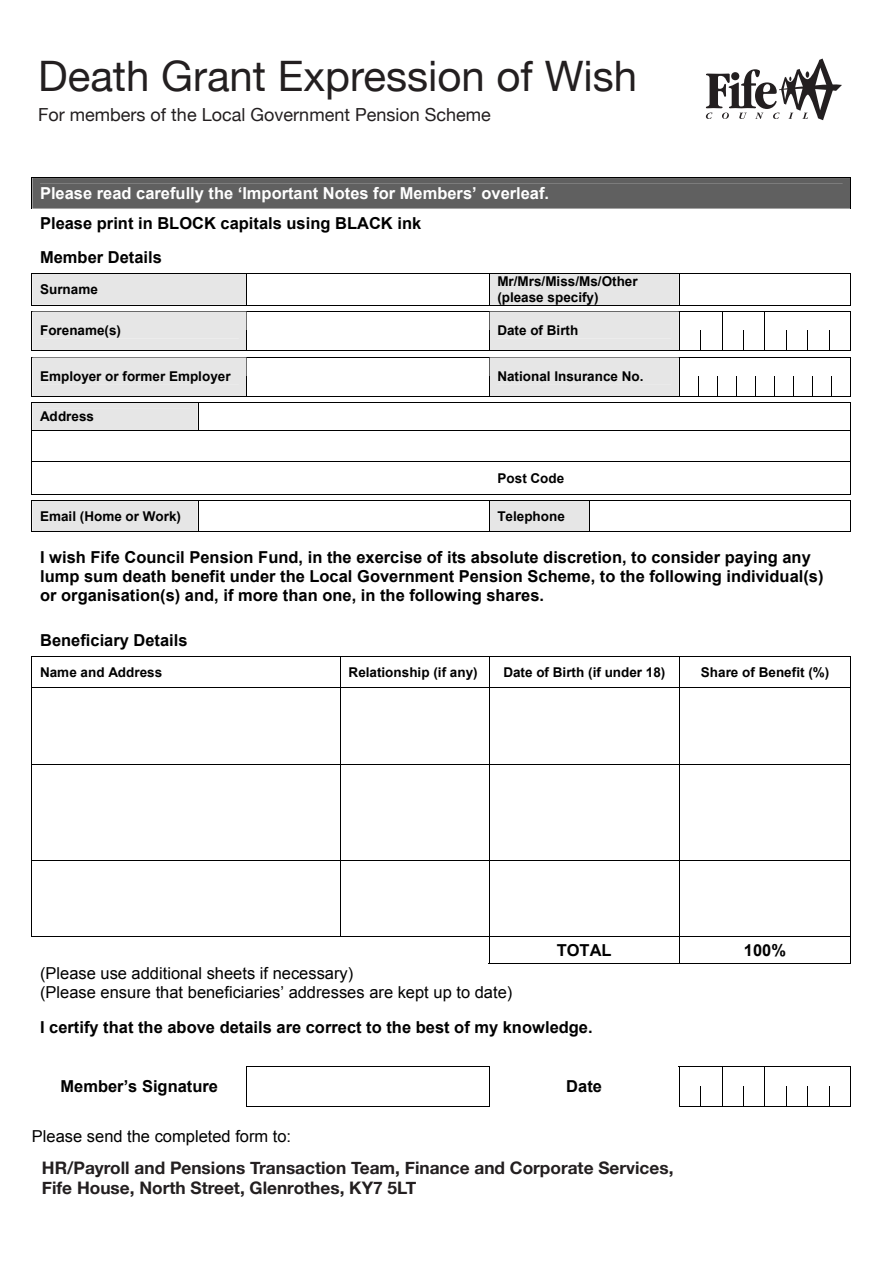
<style>
.page{position:relative;width:893px;height:1263px;background:#fff}
.page>*{position:absolute;margin:0;border:0;box-sizing:border-box;transform-origin:0 0}
.t1{font:42px "Helvetica Neue";color:#231f20}
.t2{font:36px "Arial";color:#000}
.t3{font:18px "Helvetica Neue";color:#231f20}
.t4{font:700 17.25px/19.5px "Helvetica Neue";color:#231f20}
.t5{font:700 16.5px/19px "Arial";color:#000}
.t6{font:16.5px/19px "Arial";color:#000}
.t7{font:700 16.5px/30px "Arial";color:#fff}
.t8{font:700 13.5px/15.6px "Arial";color:#000}
.s1{color:#000}
</style>
<div class="page">
<svg style="left:32px;top:177px;width:819px;height:32px;background:#606060"></svg>
<hr style="left:32px;top:178px;width:1px;height:31px;background:#000">
<hr style="left:850px;top:178px;width:1px;height:31px;background:#000">
<svg style="left:490px;top:274px;width:189px;height:31px"></svg>
<div style="left:497px;top:274px;width:174px;height:15px;background:#e6e6e6"></div>
<div style="left:497px;top:289px;width:174px;height:16px;background:#e6e6e6"></div>
<hr style="left:32px;top:273px;width:819px;height:1px;background:#000">
<hr style="left:489px;top:273px;width:1px;height:32px;background:#000">
<hr style="left:679px;top:273px;width:1px;height:32px;background:#000">
<hr style="left:850px;top:273px;width:1px;height:32px;background:#000">
<hr style="left:32px;top:305px;width:819px;height:1px;background:#000">
<hr style="left:32px;top:311px;width:819px;height:1px;background:#000">
<div style="left:489px;top:311px;width:191px;height:39px;background:#e6e6e6"></div>
<svg style="left:700px;top:330px;width:1px;height:20px"></svg>
<svg style="left:722px;top:312px;width:1px;height:38px"></svg>
<svg style="left:743px;top:330px;width:1px;height:20px"></svg>
<svg style="left:764px;top:312px;width:1px;height:38px"></svg>
<svg style="left:786px;top:330px;width:1px;height:20px"></svg>
<svg style="left:807px;top:330px;width:1px;height:20px"></svg>
<svg style="left:829px;top:330px;width:1px;height:20px"></svg>
<svg style="left:32px;top:274px;width:215px;height:76px;background:#e2e2e2"></svg>
<hr style="left:32px;top:350px;width:819px;height:1px;background:#000">
<svg style="left:850px;top:312px;width:1px;height:38px"></svg>
<hr style="left:32px;top:357px;width:819px;height:1px;background:#000">
<div style="left:489px;top:357px;width:191px;height:39px;background:#e6e6e6"></div>
<svg style="left:698px;top:376px;width:1px;height:20px"></svg>
<svg style="left:717px;top:376px;width:1px;height:20px"></svg>
<svg style="left:736px;top:376px;width:1px;height:20px"></svg>
<svg style="left:755px;top:376px;width:1px;height:20px"></svg>
<svg style="left:774px;top:376px;width:1px;height:20px"></svg>
<svg style="left:793px;top:376px;width:1px;height:20px"></svg>
<svg style="left:812px;top:376px;width:1px;height:20px"></svg>
<svg style="left:831px;top:376px;width:1px;height:20px"></svg>
<hr style="left:32px;top:396px;width:819px;height:1px;background:#000">
<hr style="left:198px;top:402px;width:652px;height:1px;background:#000">
<svg style="left:32px;top:357px;width:215px;height:73px"></svg>
<hr style="left:32px;top:430px;width:166px;height:1px;background:#000">
<hr style="left:198px;top:430px;width:652px;height:1px;background:#000">
<svg style="left:850px;top:358px;width:1px;height:73px"></svg>
<hr style="left:32px;top:431px;width:1px;height:30px;background:#000">
<hr style="left:850px;top:431px;width:1px;height:30px;background:#000">
<hr style="left:32px;top:461px;width:819px;height:1px;background:#000">
<hr style="left:32px;top:462px;width:1px;height:32px;background:#000">
<hr style="left:850px;top:462px;width:1px;height:32px;background:#000">
<hr style="left:32px;top:494px;width:819px;height:1px;background:#000">
<div style="left:490px;top:501px;width:99px;height:30px;background:#e6e6e6"></div>
<div style="left:497px;top:508px;width:84px;height:16px;background:#e6e6e6"></div>
<hr style="left:32px;top:500px;width:558px;height:1px;background:#000">
<hr style="left:590px;top:500px;width:260px;height:1px;background:#000">
<hr style="left:198px;top:500px;width:1px;height:31px;background:#000">
<hr style="left:489px;top:500px;width:1px;height:31px;background:#000">
<hr style="left:589px;top:500px;width:1px;height:31px;background:#000">
<hr style="left:850px;top:500px;width:1px;height:31px;background:#000">
<div style="left:32px;top:501px;width:166px;height:30px;background:#e6e6e6"></div>
<hr style="left:32px;top:531px;width:558px;height:1px;background:#000">
<hr style="left:590px;top:531px;width:260px;height:1px;background:#000">
<hr style="left:32px;top:656px;width:819px;height:1px;background:#000">
<hr style="left:32px;top:657px;width:1px;height:31px;background:#000">
<hr style="left:340px;top:657px;width:1px;height:31px;background:#000">
<hr style="left:489px;top:657px;width:1px;height:31px;background:#000">
<hr style="left:679px;top:657px;width:1px;height:31px;background:#000">
<hr style="left:850px;top:657px;width:1px;height:31px;background:#000">
<hr style="left:32px;top:688px;width:819px;height:1px;background:#000">
<hr style="left:32px;top:688px;width:1px;height:76px;background:#000">
<hr style="left:340px;top:688px;width:1px;height:76px;background:#000">
<hr style="left:489px;top:688px;width:1px;height:76px;background:#000">
<hr style="left:679px;top:688px;width:1px;height:76px;background:#000">
<hr style="left:850px;top:688px;width:1px;height:76px;background:#000">
<hr style="left:32px;top:764px;width:819px;height:1px;background:#000">
<hr style="left:32px;top:765px;width:1px;height:95px;background:#000">
<hr style="left:340px;top:765px;width:1px;height:95px;background:#000">
<hr style="left:489px;top:765px;width:1px;height:95px;background:#000">
<hr style="left:679px;top:765px;width:1px;height:95px;background:#000">
<hr style="left:850px;top:765px;width:1px;height:95px;background:#000">
<hr style="left:32px;top:860px;width:819px;height:1px;background:#000">
<hr style="left:32px;top:861px;width:1px;height:75px;background:#000">
<hr style="left:340px;top:861px;width:1px;height:75px;background:#000">
<hr style="left:489px;top:861px;width:1px;height:75px;background:#000">
<hr style="left:679px;top:861px;width:1px;height:75px;background:#000">
<hr style="left:850px;top:861px;width:1px;height:75px;background:#000">
<hr style="left:32px;top:936px;width:819px;height:1px;background:#000">
<svg style="left:679px;top:937px;width:1px;height:26px"></svg>
<svg style="left:489px;top:937px;width:1px;height:26px"></svg>
<hr style="left:489px;top:963px;width:362px;height:1px;background:#000">
<svg style="left:850px;top:937px;width:1px;height:26px"></svg>
<hr style="left:246px;top:1066px;width:244px;height:1px;background:#000">
<svg style="left:246px;top:1067px;width:1px;height:39px"></svg>
<hr style="left:246px;top:1106px;width:243px;height:1px;background:#000">
<svg style="left:489px;top:1067px;width:1px;height:40px"></svg>
<svg style="left:679px;top:1066px;width:172px;height:41px"></svg>
<svg style="left:706px;top:59px;width:136px;height:61px"></svg>
<p class="t2" style="left:40px;top:44px;width:516px">Death Grant Expression of Wish</p>
<p class="t1" style="left:38px;top:46px;width:600px">Death Grant Expression of Wish</p>
<p class="t3" style="left:38px;top:102px;width:454px">For members of the Local Government Pension Scheme</p>
<p class="t7" style="left:40px;top:179px;width:511px">Please read carefully the ‘Important Notes for Members’ overleaf.<br><span class="s1">Please print in BLOCK capitals using BLACK ink</span></p>
<p class="t5" style="left:40px;top:248px;width:123px">Member Details</p>
<p class="t8" style="left:40px;top:282px;width:59px">Surname</p>
<p class="t8" style="left:497px;top:274px;width:142px">Mr/Mrs/Miss/Ms/Other (please specify)</p>
<p class="t8" style="left:40px;top:323px;width:82px">Forename(s)</p>
<p class="t8" style="left:497px;top:323px;width:83px">Date of Birth</p>
<p class="t8" style="left:40px;top:369px;width:192px">Employer or former Employer</p>
<p class="t8" style="left:497px;top:369px;width:148px">National Insurance No.</p>
<p class="t8" style="left:40px;top:409px;width:55px">Address</p>
<p class="t8" style="left:498px;top:470px;width:68px">Post Code</p>
<p class="t8" style="left:40px;top:508px;width:143px">Email (Home or Work)</p>
<p class="t8" style="left:497px;top:508px;width:69px">Telephone</p>
<p class="t5" style="left:40px;top:548px;width:785px">I wish Fife Council Pension Fund, in the exercise of its absolute discretion, to consider paying any lump sum death benefit under the Local Government Pension Scheme, to the following individual(s) or organisation(s) and, if more than one, in the following shares.</p>
<p class="t5" style="left:40px;top:631px;width:149px">Beneficiary Details</p>
<p class="t8" style="left:40px;top:665px;width:124px">Name and Address</p>
<p class="t8" style="left:349px;top:665px;width:130px">Relationship (if any)</p>
<p class="t8" style="left:503px;top:665px;width:164px">Date of Birth (if under 18)</p>
<p class="t8" style="left:701px;top:665px;width:130px">Share of Benefit (%)</p>
<p class="t5" style="left:557px;top:941px;width:56px">TOTAL</p>
<p class="t5" style="left:744px;top:941px;width:44px">100%</p>
<p class="t6" style="left:40px;top:963px;width:474px">(Please use additional sheets if necessary)<br>(Please ensure that beneficiaries’ addresses are kept up to date)</p>
<p class="t5" style="left:40px;top:1018px;width:554px">I certify that the above details are correct to the best of my knowledge.</p>
<p class="t5" style="left:61px;top:1077px;width:159px">Member’s Signature</p>
<p class="t5" style="left:566px;top:1077px;width:37px">Date</p>
<p class="t6" style="left:32px;top:1127px;width:261px">Please send the completed form to:</p>
<p class="t4" style="left:42px;top:1159px;width:633px">HR/Payroll and Pensions Transaction Team, Finance and Corporate Services,<br>Fife House, North Street, Glenrothes, KY7 5LT</p>
</div>
